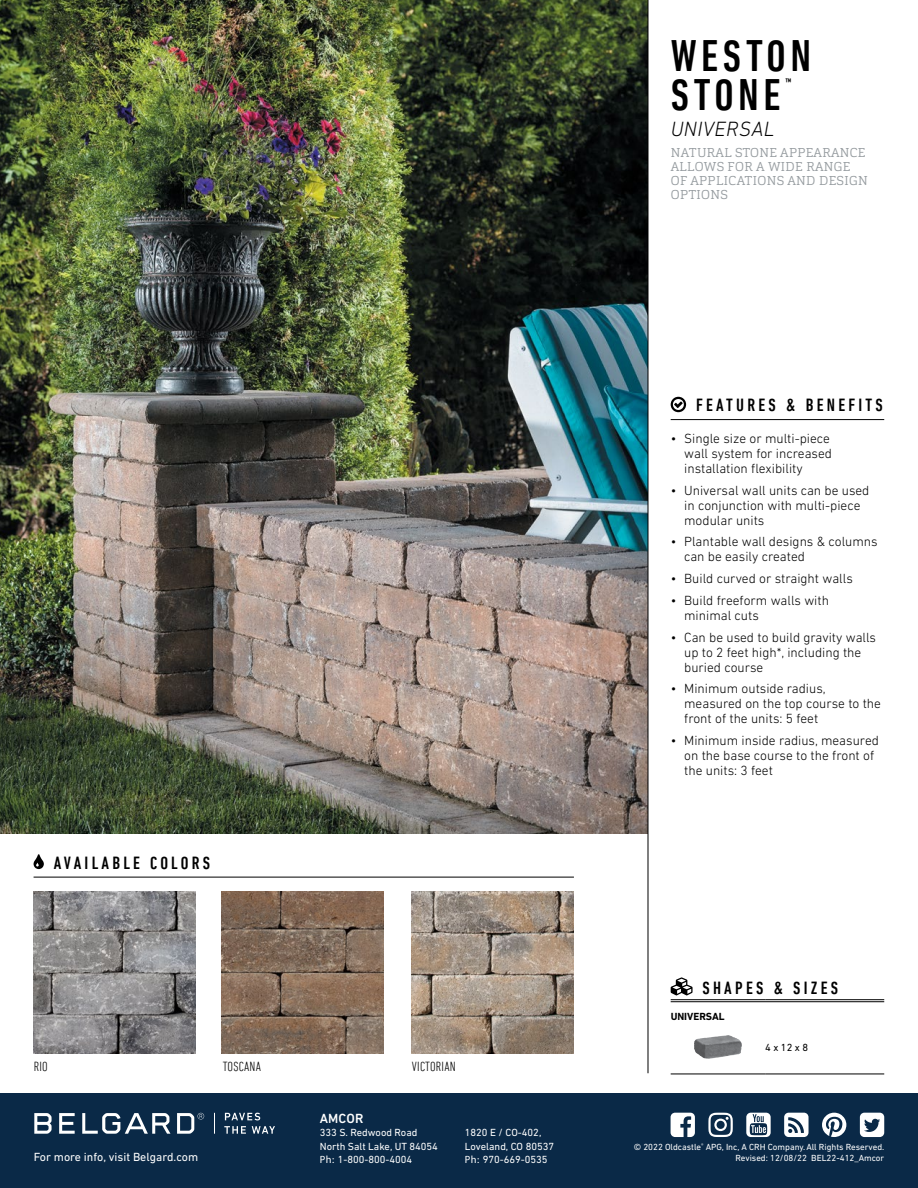
<style>
.page{position:relative;width:918px;height:1188px;background:#fff}
.page>*{position:absolute;margin:0;border:0;box-sizing:border-box;transform-origin:0 0}
.t1{font:500 condensed 45px/39px "DIN Next LT Pro";letter-spacing:.1em;color:#000}
.t2{font:italic 300 21px "DIN Next LT Pro";letter-spacing:.02em;color:#000}
.t3{font:500 condensed 18px "DIN Next LT Pro";letter-spacing:.18em;color:#000}
.t4{font:300 13.5px/15px "DIN Next LT Pro";color:#000}
.t5{font:300 condensed 13.5px "DIN Next LT Pro";letter-spacing:.02em;color:#000}
.t6{font:500 13.5px "DIN Next LT Pro";letter-spacing:.01em;color:#fff}
.t7{font:300 12.75px/14.2px "Cargan";letter-spacing:.025em;color:#959b9f}
.t8{font:12px "DIN Next LT Pro";color:#fff}
.t9{font:10.5px/13.5px "DIN Next LT Pro";color:#fff}
.t10{font:700 10.5px "DIN Next LT Pro";color:#000}
.t11{font:10.5px "DIN Next LT Pro";color:#000}
.t12{font:500 condensed 9.6px "DIN Next LT Pro";color:#000}
.t13{font:9px "DIN Next LT Pro";color:#fff}
.s1{font-family:"Myriad Pro"}
</style>
<div class="page">
<div style="left:0;top:1094px;width:918px;height:94px;background:#0a2947"></div>
<img style="left:412px;top:892px;width:162px;height:162px">
<hr style="left:671px;top:999px;width:94px;height:1px;background:#000">
<hr style="left:765px;top:999px;width:119px;height:1px;background:#000">
<hr style="left:671px;top:1074px;width:94px;height:1px;background:#000">
<hr style="left:765px;top:1074px;width:119px;height:1px;background:#000">
<img style="left:694px;top:1035px;width:48px;height:24px">
<hr style="left:671px;top:1001px;width:213px;height:1px;background:#000">
<svg style="left:671px;top:977px;width:22px;height:18px"></svg>
<hr style="left:671px;top:419px;width:213px;height:1px;background:#000">
<svg style="left:671px;top:397px;width:15px;height:15px"></svg>
<img style="left:0;top:0;width:648px;height:834px">
<img style="left:34px;top:892px;width:162px;height:162px">
<img style="left:221px;top:892px;width:162px;height:162px">
<hr style="left:34px;top:877px;width:540px;height:1px;background:#000">
<svg style="left:34px;top:854px;width:10px;height:15px"></svg>
<hr style="left:648px;top:0;width:1px;height:1073px;background:#000">
<svg style="left:225px;top:1113px;width:35px;height:7px"></svg>
<svg style="left:224px;top:1126px;width:22px;height:8px"></svg>
<svg style="left:34px;top:1113px;width:18px;height:21px"></svg>
<svg style="left:59px;top:1113px;width:16px;height:21px"></svg>
<svg style="left:82px;top:1113px;width:88px;height:21px"></svg>
<svg style="left:177px;top:1113px;width:27px;height:21px"></svg>
<svg style="left:214px;top:1113px;width:1px;height:21px"></svg>
<svg style="left:252px;top:1126px;width:23px;height:8px"></svg>
<svg style="left:822px;top:1113px;width:24px;height:24px"></svg>
<svg style="left:708px;top:1113px;width:25px;height:24px"></svg>
<svg style="left:671px;top:1113px;width:24px;height:24px"></svg>
<svg style="left:860px;top:1113px;width:24px;height:24px"></svg>
<svg style="left:746px;top:1113px;width:25px;height:24px"></svg>
<svg style="left:784px;top:1113px;width:25px;height:24px"></svg>
<h3 class="t3" style="left:54px;top:853px;width:158px">AVAILABLE COLORS</h3>
<p class="t5" style="left:34px;top:1058px;width:16px">RIO</p>
<p class="t5" style="left:223px;top:1058px;width:40px">TOSCANA</p>
<p class="t5" style="left:412px;top:1058px;width:45px">VICTORIAN</p>
<p class="t8" style="left:34px;top:1150px;width:166px">For more info, visit Belgard.com</p>
<p class="t6" style="left:320px;top:1110px;width:45px">AMCOR</p>
<p class="t9" style="left:320px;top:1126px;width:120px">333 S. Redwood Road<br>North Salt Lake, UT 84054<br><span class="s1">Ph:</span> 1-800-800-4004</p>
<p class="t9" style="left:465px;top:1126px;width:91px">1820 E / CO-402,<br>Loveland, CO 80537<br><span class="s1">Ph:</span> 970-669-0535</p>
<h1 class="t1" style="left:671px;top:36px;width:142px">WESTON<br>STONE</h1>
<p class="t12" style="left:785px;top:76px;width:8px">™</p>
<h2 class="t2" style="left:671px;top:116px;width:105px">UNIVERSAL</h2>
<p class="t7" style="left:671px;top:145px;width:198px">NATURAL STONE APPEARANCE<br>ALLOWS FOR A WIDE RANGE<br>OF APPLICATIONS AND DESIGN<br>OPTIONS</p>
<h3 class="t3" style="left:696px;top:395px;width:188px">FEATURES &amp; BENEFITS</h3>
<p class="t4" style="left:684px;top:431px;width:149px;text-indent:-14px">• Single size or multi-piece wall system for increased installation flexibility</p>
<p class="t4" style="left:684px;top:482px;width:187px;text-indent:-14px">• Universal wall units can be used in conjunction with multi-piece modular units</p>
<p class="t4" style="left:684px;top:534px;width:195px;text-indent:-14px">• Plantable wall designs &amp; columns can be easily created</p>
<p class="t4" style="left:671px;top:571px;width:184px">• Build curved or straight walls</p>
<p class="t4" style="left:684px;top:593px;width:146px;text-indent:-14px">• Build freeform walls with minimal cuts</p>
<p class="t4" style="left:684px;top:629px;width:193px;text-indent:-14px">• Can be used to build gravity walls up to 2 feet high*, including the buried course</p>
<p class="t4" style="left:684px;top:681px;width:198px;text-indent:-14px">• Minimum outside radius, measured on the top course to the front of the units: 5 feet</p>
<p class="t4" style="left:684px;top:733px;width:196px;text-indent:-14px">• Minimum inside radius, measured on the base course to the front of the units: 3 feet</p>
<h3 class="t3" style="left:703px;top:978px;width:137px">SHAPES &amp; SIZES</h3>
<p class="t10" style="left:671px;top:1010px;width:56px">UNIVERSAL</p>
<p class="t11" style="left:765px;top:1041px;width:44px">4 x 12 x 8</p>
<p class="t13" style="left:634px;top:1142px;width:252px">© 2022 Oldcastle<sup>®</sup> APG, Inc, A CRH Company.All Rights Reserved.</p>
<p class="t13" style="left:735px;top:1153px;width:150px">Revised: 12/08/22 BEL22-412_Amcor</p>
</div>
